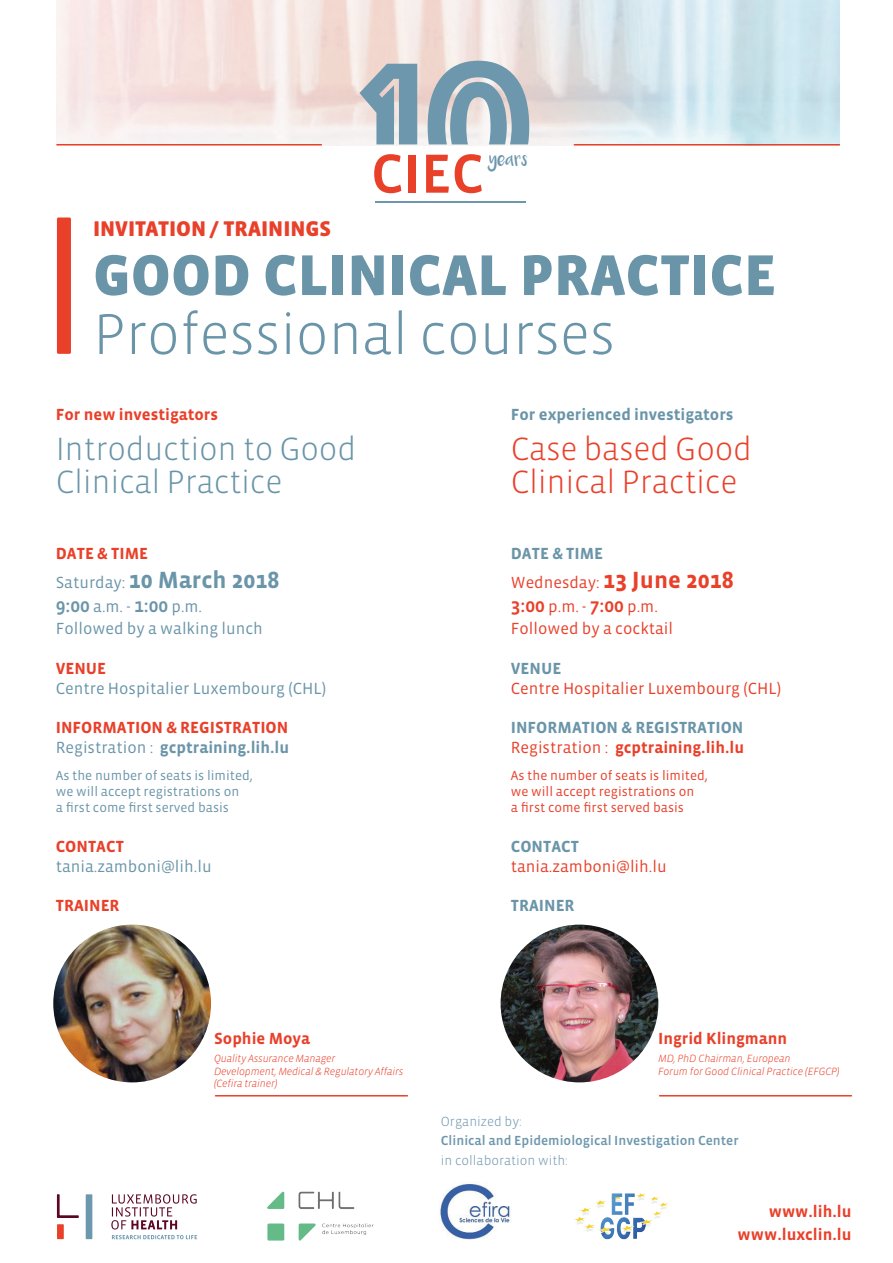
<style>
.page{position:relative;width:893px;height:1263px;background:#fff}
.page>*{position:absolute;margin:0;border:0;box-sizing:border-box;transform-origin:0 0}
.t1{font:900 58.8px "Vista Sans OT";color:#6a95a9}
.t2{font:300 58.8px "Vista Sans OT";letter-spacing:-.01em;color:#6a95a9}
.t3{font:500 56.25px "Vista Sans OT";color:#e9402a}
.t4{font:300 33px/33px "Vista Sans OT";letter-spacing:-.01em;color:#6a95a9}
.t5{font:300 33px/33px "Vista Sans OT";letter-spacing:-.01em;color:#e9402a}
.t6{font:700 24px "Vista Sans OT";color:#6a95a9}
.t7{font:900 21.75px "Vista Sans OT";color:#e9402a}
.t8{font:700 16.5px/19.8px "Vista Sans OT";color:#e9402a}
.t9{font:16.5px/28.8px "Vista Sans OT";color:#e9402a}
.t10{font:700 16.5px/19.8px "Vista Sans OT";color:#6a95a9}
.t11{font:16.5px/22.5px "Vista Sans OT";color:#6a95a9}
.t12{font:13.5px/16.2px "Vista Sans OT";color:#6a95a9}
.t13{font:13.5px/16.2px "Vista Sans OT";color:#e9402a}
.t14{font:500 13.5px "Vista Sans OT";color:#6d97ad}
.t15{font:300 13.5px "Vista Sans OT";color:#6d97ad}
.t16{font:italic 300 10.65px/12.6px "Vista Sans";letter-spacing:-.015em;color:#e9402a}
.t17{font:10.65px "Luna";color:#6d97ad}
.s1{font-weight:400;font-size:16.5px}
.s2{font-weight:500;font-size:19.5px}
.s3{font-weight:400;color:#6a95a9}
.s4{color:#6a95a9}
.s5{font-weight:700;color:#6a95a9}
.s6{font-weight:700;font-size:24px}
.s7{font-weight:400;color:#e9402a}
.s8{color:#e9402a}
</style>
<div class="page">
<svg style="left:56px;top:0;width:784px;height:145px;background:#e7e5e6"></svg>
<div style="left:57px;top:217px;width:14px;height:137px;background:#e9402a;border-radius:2px"></div>
<img style="left:498px;top:922px;width:163px;height:163px;border-radius:82px">
<div style="left:495px;top:919px;width:169px;height:169px;border:6px solid #fff;border-radius:50%"></div>
<img style="left:50px;top:922px;width:164px;height:163px;border-radius:82px">
<div style="left:47px;top:919px;width:170px;height:169px;border:6px solid #fff;border-radius:50%"></div>
<svg style="left:57px;top:1194px;width:22px;height:24px"></svg>
<div style="left:57px;top:1224px;width:7px;height:15px;background:#e9402a"></div>
<div style="left:86px;top:1194px;width:6px;height:45px;background:#6d97ad"></div>
<svg style="left:112px;top:1235px;width:85px;height:4px"></svg>
<svg style="left:111px;top:1194px;width:86px;height:35px"></svg>
<img style="left:267px;top:1191px;width:107px;height:50px">
<hr style="left:57px;top:144px;width:264px;height:1px;background:#e9402a">
<hr style="left:574px;top:144px;width:265px;height:1px;background:#e9402a">
<hr style="left:216px;top:1095px;width:191px;height:1px;background:#e9402a">
<hr style="left:660px;top:1095px;width:191px;height:1px;background:#e9402a">
<svg style="left:359px;top:64px;width:58px;height:80px;background:#99b0bd"></svg>
<svg style="left:428px;top:61px;width:101px;height:83px;background:#9ab1bd"></svg>
<hr style="left:376px;top:201px;width:150px;height:2px;background:#6d97ad">
<img style="left:440px;top:1182px;width:72px;height:58px">
<img style="left:574px;top:1193px;width:95px;height:47px">
<h2 class="t3" style="left:371px;top:145px;width:114px">CIEC</h2>
<p class="t17" style="left:488px;top:156px;width:42px">YEARS</p>
<h3 class="t7" style="left:93px;top:218px;width:240px">INVITATION / TRAININGS</h3>
<h1 class="t1" style="left:93px;top:245px;width:685px">GOOD CLINICAL PRACTICE</h1>
<h1 class="t2" style="left:93px;top:304px;width:524px">Professional courses</h1>
<p class="t8" style="left:56px;top:405px;width:164px">For new investigators</p>
<h3 class="t4" style="left:56px;top:433px;width:302px">Introduction to Good<br>Clinical Practice</h3>
<p class="t8" style="left:56px;top:544px;width:94px">DATE &amp; TIME</p>
<h3 class="t6" style="left:56px;top:568px;width:225px"><span class="s1">Saturday:</span> 10 March 2018</h3>
<p class="t11" style="left:56px;top:595px;width:209px"><span class="s2">9:00</span> a.m. - <span class="s2">1:00</span> p.m.<br>Followed by a walking lunch</p>
<p class="t8" style="left:56px;top:658px;width:52px">VENUE</p>
<p class="t11" style="left:56px;top:677px;width:272px">Centre Hospitalier Luxembourg (CHL)</p>
<p class="t8" style="left:56px;top:718px;width:235px">INFORMATION &amp; REGISTRATION<br><span class="s3">Registration :</span> <span class="s4">gcptraining.lih.lu</span></p>
<p class="t12" style="left:56px;top:767px;width:198px">As the number of seats is limited, we will accept registrations on<br>a first come first served basis</p>
<p class="t8" style="left:56px;top:837px;width:70px">CONTACT</p>
<p class="t11" style="left:56px;top:855px;width:157px">tania.zamboni@lih.lu</p>
<p class="t8" style="left:56px;top:896px;width:65px">TRAINER</p>
<p class="t10" style="left:511px;top:405px;width:224px">For experienced investigators</p>
<h3 class="t5" style="left:511px;top:433px;width:243px">Case based Good<br>Clinical Practice</h3>
<p class="t9" style="left:511px;top:540px;width:225px"><span class="s5">DATE &amp; TIME<br></span>Wednesday: <span class="s6">13 June 2018</span></p>
<p class="t9" style="left:511px;top:595px;width:164px;line-height:22.5px"><span class="s2">3:00</span> p.m. - <span class="s2">7:00</span> p.m.<br>Followed by a cocktail</p>
<p class="t10" style="left:511px;top:658px;width:52px">VENUE</p>
<p class="t9" style="left:511px;top:674px;width:272px">Centre Hospitalier Luxembourg (CHL)</p>
<p class="t10" style="left:511px;top:718px;width:235px">INFORMATION &amp; REGISTRATION<br><span class="s7">Registration :</span> <span class="s8">gcptraining.lih.lu</span></p>
<p class="t13" style="left:511px;top:767px;width:198px">As the number of seats is limited, we will accept registrations on<br>a first come first served basis</p>
<p class="t10" style="left:511px;top:837px;width:70px">CONTACT</p>
<p class="t9" style="left:511px;top:852px;width:157px">tania.zamboni@lih.lu</p>
<p class="t10" style="left:511px;top:896px;width:65px">TRAINER</p>
<p class="t8" style="left:214px;top:1029px;width:98px">Sophie Moya</p>
<p class="t16" style="left:214px;top:1052px;width:191px">Quality Assurance Manager<br>Development, Medical &amp; Regulatory Affairs (Cefira trainer)</p>
<p class="t8" style="left:658px;top:1029px;width:131px">Ingrid Klingmann</p>
<p class="t16" style="left:658px;top:1052px;width:183px">MD, PhD Chairman, European<br>Forum for Good Clinical Practice (EFGCP)</p>
<p class="t15" style="left:441px;top:1114px;width:82px">Organized by:</p>
<p class="t14" style="left:441px;top:1134px;width:299px">Clinical and Epidemiological Investigation Center</p>
<p class="t15" style="left:441px;top:1153px;width:129px">in collaboration with:</p>
<p class="t8" style="left:738px;top:1201px;width:115px;line-height:22.5px;text-align:right">www.lih.lu www.luxclin.lu</p>
</div>
